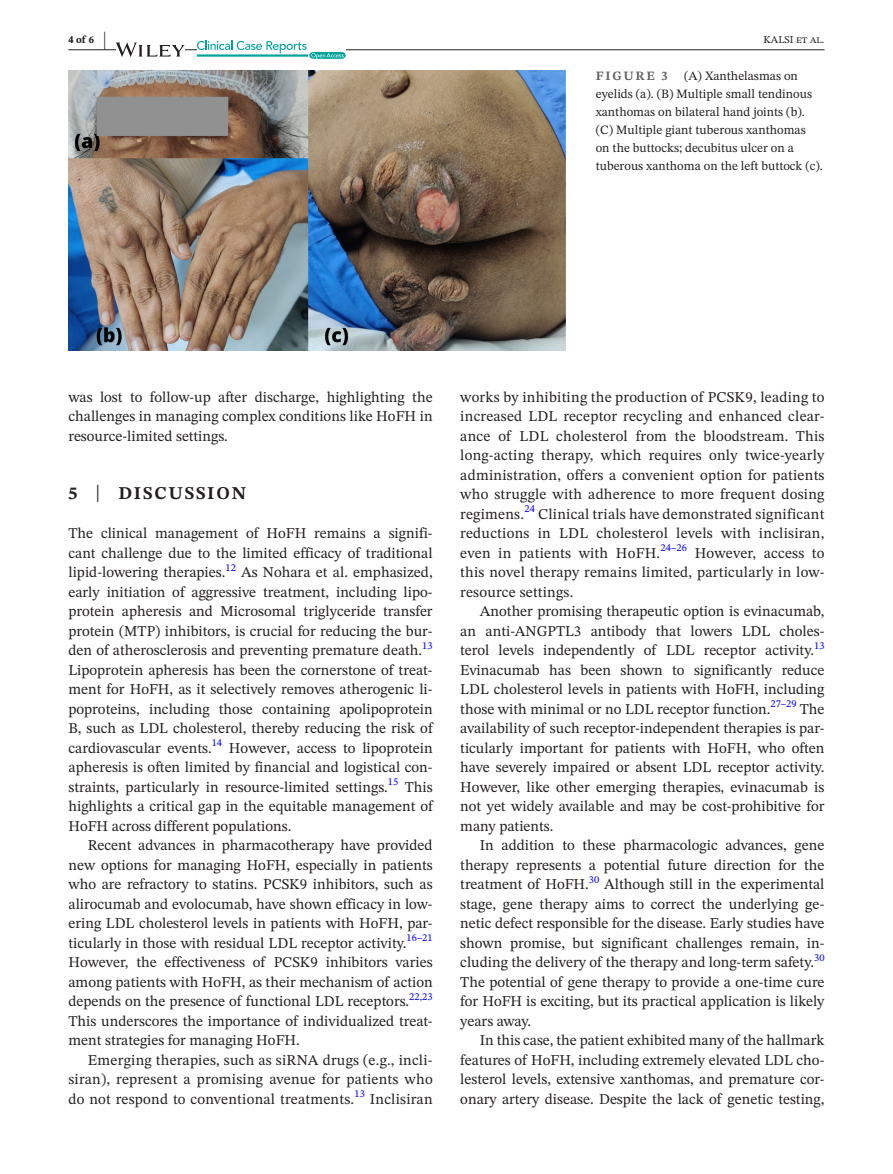
<style>
.page{position:relative;width:893px;height:1174px;background:#fff}
.page>*{position:absolute;margin:0;border:0;box-sizing:border-box;transform-origin:0 0}
.t1{font:700 18px "STIX Two Text";letter-spacing:.1em;color:#231f20}
.t2{font:15px/19.5px "STIX Two Text";color:#231f20;text-align:justify}
.t3{font:12.75px/18px "STIX Two Text";color:#231f20}
.t4{font:700 12.75px "STIX Two Text";letter-spacing:.14em;color:#636366}
.t5{font:10.5px "STIX Two Text";color:#00f}
.t6{font:10.5px "STIX Two Text";color:#231f20}
.t7{font:700 10.5px "STIX Two Text";color:#231f20}
.s1{font-size:21px}
.s2{font-weight:400;font-size:23.7px}
</style>
<div class="page">
<hr style="left:68px;top:49px;width:756px;height:1px;background:#231f20">
<svg style="left:116px;top:43px;width:69px;height:14px"></svg>
<svg style="left:197px;top:41px;width:149px;height:18px"></svg>
<img style="left:68px;top:70px;width:498px;height:280px">
<p class="t7" style="left:68px;top:32px;width:39px">4 of 6 <span class="s1">|</span></p>
<p class="t6" style="left:763px;top:32px;width:62px">KALSI et al.</p>
<p class="t3" style="left:596px;top:66px;width:229px;text-indent:88px">(A) Xanthelasmas on eyelids (a). (B) Multiple small tendinous xanthomas on bilateral hand joints (b). (C) Multiple giant tuberous xanthomas<br>on the buttocks; decubitus ulcer on a tuberous xanthoma on the left buttock (c).</p>
<p class="t4" style="left:596px;top:66px;width:74px">FIGURE 3</p>
<p class="t2" style="left:68px;top:387px;width:366px">was lost to follow-up after discharge, highlighting the challenges in managing complex conditions like HoFH in resource-limited settings.</p>
<p class="t1" style="left:68px;top:480px;width:179px">5 <span class="s2">|</span> DISCUSSION</p>
<p class="t2" style="left:68px;top:523px;width:366px">The clinical management of HoFH remains a signifi&shy;cant challenge due to the limited efficacy of traditional lipid-lowering therapies.</p>
<p class="t5" style="left:225px;top:559px;width:12px">12</p>
<p class="t2" style="left:68px;top:562px;width:366px;text-indent:173px">As Nohara et al. emphasized, early initiation of aggressive treatment, including lipo&shy;protein apheresis and Microsomal triglyceride transfer protein (MTP) inhibitors, is crucial for reducing the bur&shy;den of atherosclerosis and preventing premature death.</p>
<p class="t5" style="left:422px;top:637px;width:12px">13</p>
<p class="t2" style="left:68px;top:660px;width:366px">Lipoprotein apheresis has been the cornerstone of treat&shy;ment for HoFH, as it selectively removes atherogenic li&shy;poproteins, including those containing apolipoprotein B, such as LDL cholesterol, thereby reducing the risk of cardiovascular events.</p>
<p class="t5" style="left:212px;top:735px;width:12px">14</p>
<p class="t2" style="left:68px;top:738px;width:366px;text-indent:160px">However, access to lipoprotein apheresis is often limited by financial and logistical con&shy;straints, particularly in resource-limited settings.</p>
<p class="t5" style="left:388px;top:774px;width:12px">15</p>
<p class="t2" style="left:68px;top:777px;width:366px;text-indent:336px">This highlights a critical gap in the equitable management of HoFH across different populations.</p>
<p class="t2" style="left:68px;top:835px;width:366px;text-indent:20px">Recent advances in pharmacotherapy have provided new options for managing HoFH, especially in patients who are refractory to statins. PCSK9 inhibitors, such as alirocumab and evolocumab, have shown efficacy in low&shy;ering LDL cholesterol levels in patients with HoFH, par&shy;ticularly in those with residual LDL receptor activity.</p>
<p class="t5" style="left:407px;top:930px;width:28px">16–21</p>
<p class="t2" style="left:68px;top:952px;width:366px">However, the effectiveness of PCSK9 inhibitors varies among patients with HoFH, as their mechanism of action depends on the presence of functional LDL receptors.</p>
<p class="t5" style="left:409px;top:988px;width:25px">22,23</p>
<p class="t2" style="left:68px;top:1011px;width:366px">This underscores the importance of individualized treat&shy;ment strategies for managing HoFH.</p>
<p class="t2" style="left:68px;top:1050px;width:366px;text-indent:19px">Emerging therapies, such as siRNA drugs (e.g., incli&shy;siran), represent a promising avenue for patients who do not respond to conventional treatments.</p>
<p class="t5" style="left:354px;top:1086px;width:12px">13</p>
<p class="t2" style="left:370px;top:1089px;width:64px">Inclisiran</p>
<p class="t2" style="left:460px;top:387px;width:366px">works by inhibiting the production of PCSK9, leading to increased LDL receptor recycling and enhanced clear&shy;ance of LDL cholesterol from the bloodstream. This long-acting therapy, which requires only twice-yearly administration, offers a convenient option for patients who struggle with adherence to more frequent dosing regimens.<sup>24</sup> Clinical trials have demonstrated significant reductions in LDL cholesterol levels with inclisiran, even in patients with HoFH.</p>
<p class="t5" style="left:660px;top:540px;width:28px">24–26</p>
<p class="t2" style="left:460px;top:543px;width:366px;text-indent:234px">However, access to this novel therapy remains limited, particularly in low&shy;resource settings.</p>
<p class="t2" style="left:460px;top:601px;width:366px;text-indent:20px">Another promising therapeutic option is evinacumab, an anti-ANGPTL3 antibody that lowers LDL choles&shy;terol levels independently of LDL receptor activity.</p>
<p class="t5" style="left:814px;top:637px;width:12px">13</p>
<p class="t2" style="left:460px;top:660px;width:366px">Evinacumab has been shown to significantly reduce LDL cholesterol levels in patients with HoFH, including those with minimal or no LDL receptor function.</p>
<p class="t5" style="left:770px;top:696px;width:28px">27–29</p>
<p class="t2" style="left:460px;top:699px;width:366px;text-indent:340px">The availability of such receptor-independent therapies is par&shy;ticularly important for patients with HoFH, who often have severely impaired or absent LDL receptor activity.<br>However, like other emerging therapies, evinacumab is not yet widely available and may be cost-prohibitive for many patients.</p>
<p class="t2" style="left:460px;top:835px;width:366px;text-indent:19px">In addition to these pharmacologic advances, gene therapy represents a potential future direction for the treatment of HoFH.</p>
<p class="t5" style="left:589px;top:871px;width:12px">30</p>
<p class="t2" style="left:460px;top:874px;width:366px;text-indent:144px">Although still in the experimental stage, gene therapy aims to correct the underlying ge&shy;netic defect responsible for the disease. Early studies have shown promise, but significant challenges remain, in&shy;cluding the delivery of the therapy and long-term safety.</p>
<p class="t5" style="left:814px;top:949px;width:12px">30</p>
<p class="t2" style="left:460px;top:972px;width:366px">The potential of gene therapy to provide a one-time cure for HoFH is exciting, but its practical application is likely years away.</p>
<p class="t2" style="left:460px;top:1030px;width:366px;text-indent:19px">In this case, the patient exhibited many of the hallmark features of HoFH, including extremely elevated LDL cho&shy;lesterol levels, extensive xanthomas, and premature cor&shy;onary artery disease. Despite the lack of genetic testing,</p>
</div>
